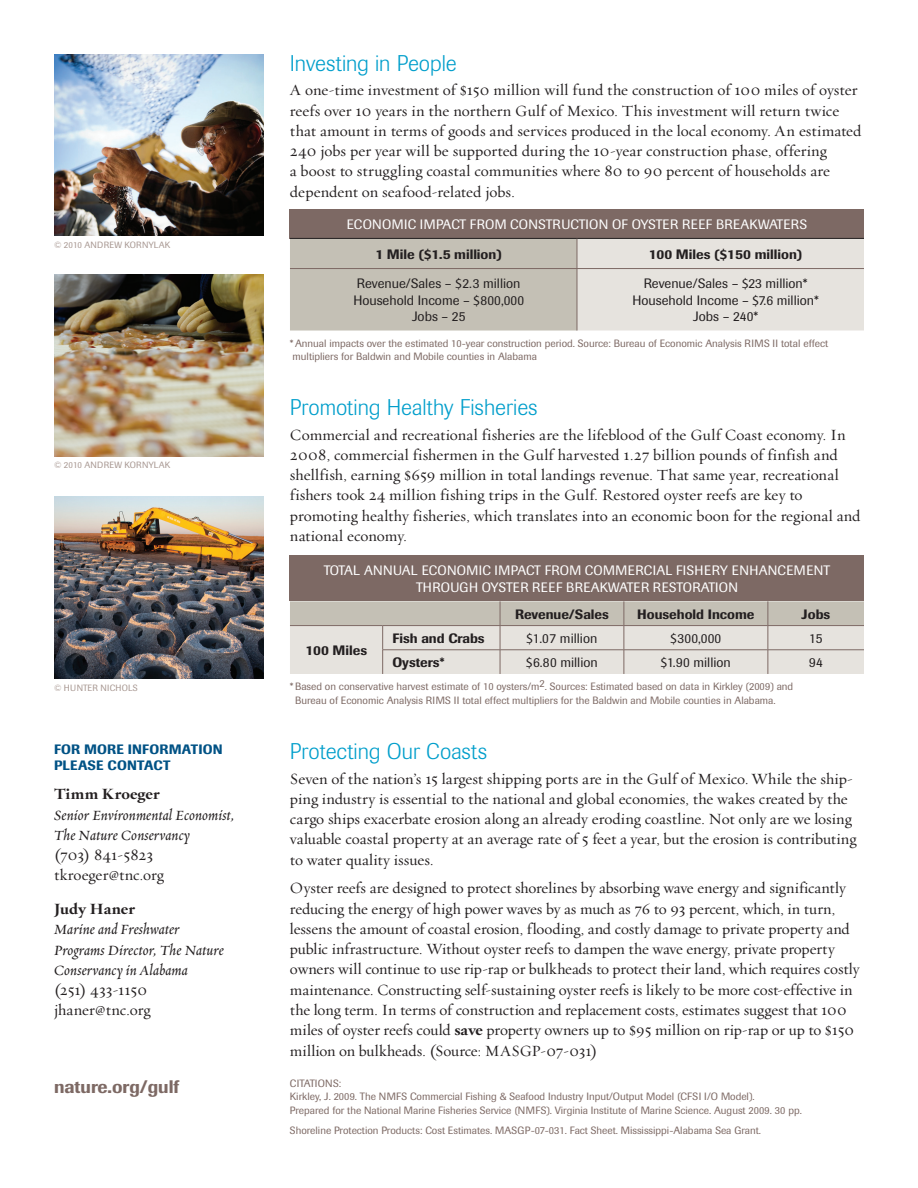
<style>
.page{position:relative;width:918px;height:1188px;background:#fff}
.page>*{position:absolute;margin:0;border:0;box-sizing:border-box;transform-origin:0 0}
.t1{font:300 22.5px "Imago";color:#019ecb}
.t2{font:500 18px "Imago";color:#7d6964}
.t3{font:15.75px/20.2px "Oakleaf";letter-spacing:-.005em;color:#231f20}
.t4{font:italic 15.75px/20.2px "Oakleaf";letter-spacing:.01em;color:#231f20}
.t5{font:700 15.75px "Oakleaf";letter-spacing:.005em;color:#231f20}
.t6{font:13.5px/16.2px "Imago";color:#231f20;text-align:center}
.t7{font:13.5px "Imago";letter-spacing:.04em;color:#fff}
.t8{font:500 13.5px "Imago";color:#231f20}
.t9{font:500 13.5px "Imago";letter-spacing:.015em;color:#005285}
.t10{font:10.5px/13.5px "Imago";color:#7d6964}
.t11{font:10.5px/13.5px "Imago";letter-spacing:.02em;color:#7d6964}
.t12{font:9px "Imago";letter-spacing:.02em;color:#a89892}
.s1{font-weight:700}
</style>
<div class="page">
<div style="left:290px;top:209px;width:574px;height:29px;background:#7d6964"></div>
<svg style="left:290px;top:238px;width:574px;height:93px;background:#d3cfc7"></svg>
<hr style="left:290px;top:268px;width:287px;height:1px;background:#7d6964">
<hr style="left:577px;top:268px;width:287px;height:1px;background:#7d6964">
<hr style="left:577px;top:269px;width:1px;height:62px;background:#7d6964">
<div style="left:290px;top:556px;width:574px;height:45px;background:#7d6964"></div>
<svg style="left:290px;top:601px;width:574px;height:73px;background:#d7d3cd"></svg>
<img style="left:54px;top:274px;width:210px;height:182px">
<img style="left:54px;top:497px;width:210px;height:182px">
<img style="left:54px;top:54px;width:210px;height:182px">
<p class="t12" style="left:54px;top:239px;width:118px">© 2010 Andrew Kornylak</p>
<p class="t12" style="left:54px;top:460px;width:118px">© 2010 Andrew Kornylak</p>
<p class="t12" style="left:54px;top:683px;width:14px">© HUNTERNICHOLS</p>
<p class="t9" style="left:54px;top:741px;width:41px">For more</p>
<p class="t9" style="left:128px;top:741px;width:24px">informatio</p>
<p class="t9" style="left:213px;top:741px;width:11px">n</p>
<p class="t9" style="left:54px;top:757px;width:26px">please</p>
<p class="t9" style="left:108px;top:757px;width:40px">contact</p>
<p class="t5" style="left:54px;top:784px;width:107px">Timm Kroeger</p>
<p class="t4" style="left:54px;top:804px;width:182px">Senior Environmental Economist,<br>The Nature Conservancy</p>
<p class="t3" style="left:54px;top:844px;width:112px">(703) 841-5823 tkroeger@tnc.org</p>
<p class="t5" style="left:54px;top:899px;width:83px">Judy Haner</p>
<p class="t4" style="left:54px;top:919px;width:171px">Marine and Freshwater<br>Programs Director, The Nature<br>Conservancy in Alabama</p>
<p class="t3" style="left:54px;top:979px;width:98px">(251) 433-1150 jhaner@tnc.org</p>
<h1 class="t1" style="left:290px;top:51px;width:168px">Investing in People</h1>
<p class="t3" style="left:290px;top:80px;width:573px">A one-time investment of $150 million will fund the construction of 100 miles of oyster reefs over 10 years in the northern Gulf of Mexico. This investment will return twice that amount in terms of goods and services produced in the local economy. An estimated 240 jobs per year will be supported during the 10-year construction phase, offering<br>a boost to struggling coastal communities where 80 to 90 percent of households are dependent on seafood-related jobs.</p>
<p class="t7" style="left:347px;top:216px;width:10px">ECONO</p>
<p class="t7" style="left:392px;top:216px;width:53px">MICIMPACTFRO</p>
<p class="t7" style="left:495px;top:216px;width:21px">M CONSTRUCTIONOFOYSTERREEFBREAKWATERS</p>
<p class="t8" style="left:375px;top:246px;width:128px">1 Mile ($1.5 million)</p>
<p class="t8" style="left:649px;top:246px;width:155px">100 Miles ($150 million)</p>
<p class="t6" style="left:353px;top:276px;width:172px">Revenue/Sales – $2.3 million<br>Household I ncome – $800,000<br>Jobs – 25</p>
<p class="t6" style="left:633px;top:276px;width:188px">Revenue/Sales – $23 million*<br>Household I ncome – $7.6 million*<br>Jobs – 240*</p>
<p class="t10" style="left:290px;top:336px;width:478px">* Annual impacts over the estimated 10-year construction period. Source: Bureau of Economic Analysis RI MSII</p>
<p class="t10" style="left:781px;top:336px;width:49px">total effect</p>
<p class="t10" style="left:293px;top:350px;width:246px">multipliers for Baldwin and Mobile counties in Alabama</p>
<h1 class="t1" style="left:290px;top:395px;width:249px">Promoting Healthy Fisheries</h1>
<p class="t3" style="left:290px;top:424px;width:572px">Commercial and recreational fisheries are the lifeblood of the Gulf Coast economy. In 2008, commercial fishermen in the Gulf harvested 1.27 billion pounds of finfish and shellfish, earning $659 million in total landings revenue. That same year, recreational fishers took 24 million fishing trips in the Gulf. Restored oyster reefs are key to promoting healthy fisheries, which translates into an economic boon for the regional and national economy.</p>
<p class="t7" style="left:324px;top:563px;width:9px">TOTALANNUALECONO</p>
<p class="t7" style="left:466px;top:563px;width:53px">MICIMPACTFRO</p>
<p class="t7" style="left:569px;top:563px;width:67px">M COMMERCIALFISHERYENHANCE</p>
<p class="t7" style="left:794px;top:563px;width:20px">MENT</p>
<p class="t7" style="left:416px;top:579px;width:10px">THROU</p>
<p class="t7" style="left:460px;top:579px;width:18px">GHOYSTERREEFBREAKWATERRESTORATION</p>
<p class="t8" style="left:515px;top:606px;width:95px">Revenue/Sales</p>
<p class="t8" style="left:637px;top:606px;width:119px">Household Income</p>
<p class="t8" style="left:802px;top:606px;width:30px">Jobs</p>
<p class="t8" style="left:306px;top:642px;width:63px">100 Miles</p>
<p class="t8" style="left:392px;top:630px;width:94px">Fish and Crabs</p>
<p class="t6" style="left:527px;top:630px;width:72px">$1.07 million</p>
<p class="t6" style="left:671px;top:630px;width:52px">$300,000</p>
<p class="t6" style="left:809px;top:630px;width:15px">15</p>
<p class="t8" style="left:392px;top:654px;width:54px">Oysters*</p>
<p class="t6" style="left:526px;top:654px;width:73px">$6.80 million</p>
<p class="t6" style="left:661px;top:654px;width:72px">$1.90 million</p>
<p class="t6" style="left:809px;top:654px;width:15px">94</p>
<p class="t10" style="left:295px;top:680px;width:500px;text-indent:-5px">* Based on conservative harvest estimate of 10 oysters/m2. Sources: Estimated based on data in Kirkley (2009) and<br>Bureau of Economic Analysis RI MSII</p>
<p class="t10" style="left:462px;top:693px;width:315px">total effect multipliers for the Baldwin and Mobile counties in Alabama.</p>
<h1 class="t1" style="left:290px;top:739px;width:199px">Protecting Our Coasts</h1>
<p class="t3" style="left:290px;top:768px;width:568px">Seven of the nation’s 15 largest shipping ports are in the Gulf of Mexico. While the ship&shy;ping industry is essential to the national and global economies, the wakes created by the cargo ships exacerbate erosion along an already eroding coastline. Not only are we losing valuable coastal property at an average rate of 5 feet a year, but the erosion is contributing to water quality issues.</p>
<p class="t3" style="left:290px;top:878px;width:571px">Oyster reefs are designed to protect shorelines by absorbing wave energy and significantly reducing the energy of high power waves by as much as 76 to 93 percent, which, in turn, lessens the amount of coastal erosion, flooding, and costly damage to private property and public infrastructure. Without oyster reefs to dampen the wave energy, private property owners will continue to use rip-rap or bulkheads to protect their land, which requires costly maintenance. Constructing self-sustaining oyster reefs is likely to be more cost-effective in the long term. In terms of construction and replacement costs, estimates suggest that 100 miles of oyster reefs could <span class="s1">save</span> property owners up to $95 million on rip-rap or up to $150 million on bulkheads. (Source: MASGP-07-031)</p>
<p class="t2" style="left:54px;top:1076px;width:127px">nature.org/gulf</p>
<p class="t11" style="left:290px;top:1076px;width:113px">Citations:<br>Kirkley, J. 2009. The N MFSC</p>
<p class="t10" style="left:290px;top:1090px;width:513px;text-indent:417px">/O Model).<br>Prepared for the National Marine Fisheries Service (N MFS). Virginia I nstitute of Marine Science. August 2009. 30 pp.</p>
<p class="t10" style="left:290px;top:1124px;width:473px">Shoreline Protection Products: Cost Estimates. MASGP-07-031. Fact Sheet. Mississippi-Alabama Sea Grant.</p>
<p class="t10" style="left:417px;top:1090px;width:270px">ommercial Fishing &amp; Seafood I ndustry I nput/Output Model (CFSII</p>
</div>
